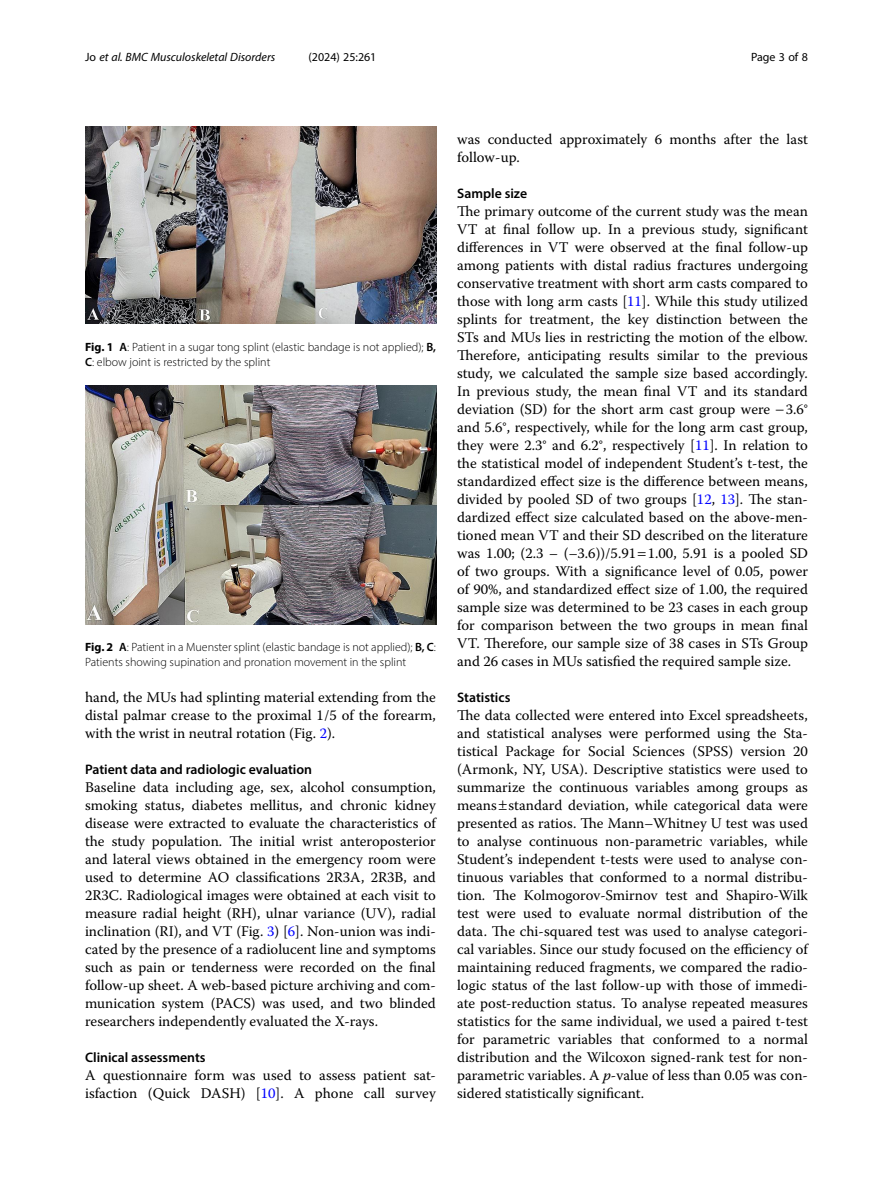
<style>
.page{position:relative;width:893px;height:1191px;background:#fff}
.page>*{position:absolute;margin:0;border:0;box-sizing:border-box;transform-origin:0 0}
.Body_Text{font:14.7px/18px "Warnock Pro";color:#000;text-align:justify}
.Head_2{font:600 13.8px "Myriad Pro";color:#000}
.Figure_Caption{font:300 12px/15px "Myriad Pro";color:#000}
.t1{font:italic 12px "Myriad Pro";color:#000}
.t2{font:12px "Myriad Pro";color:#000}
.s1{font-style:normal}
.s2{font-weight:700}
.s3{font-weight:600}
.s4{color:#00f}
.s5{font-style:italic}
</style>
<div class="page">
<img style="left:85px;top:385px;width:351px;height:239px">
<img style="left:85px;top:126px;width:351px;height:198px">
<p class="t1" style="left:85px;top:50px;width:192px"><span class="s1">Jo</span> et al. BMC Musculoskeletal Disorders</p>
<p class="t2" style="left:308px;top:50px;width:70px">(2024) 25:261</p>
<p class="t2" style="left:751px;top:50px;width:58px">Page 3 of 8</p>
<p class="Figure_Caption" style="left:85px;top:339px;width:352px"><span class="s2">Fig. 1</span> <span class="s3">A</span>: Patient in a sugar tong splint (elastic bandage is not applied); <span class="s3">B,<br>C</span>: elbow joint is restricted by the splint</p>
<p class="Figure_Caption" style="left:85px;top:639px;width:352px"><span class="s2">Fig. 2</span> <span class="s3">A</span>: Patient in a Muenster splint (elastic bandage is not applied); <span class="s3">B, C</span>:<br>Patients showing supination and pronation movement in the splint</p>
<p class="Body_Text" style="left:85px;top:688px;width:352px">hand, the MUs had splinting material extending from the distal palmar crease to the proximal 1/5 of the forearm, with the wrist in neutral rotation (Fig. <span class="s4">2</span>).</p>
<p class="Head_2" style="left:85px;top:761px;width:229px">Patient data and radiologic evaluation</p>
<p class="Body_Text" style="left:85px;top:778px;width:352px">Baseline data including age, sex, alcohol consumption, smoking status, diabetes mellitus, and chronic kidney disease were extracted to evaluate the characteristics of the study population. The initial wrist anteroposterior and lateral views obtained in the emergency room were used to determine AO classifications 2R3A, 2R3B, and 2R3C. Radiological images were obtained at each visit to measure radial height (RH), ulnar variance (UV), radial inclination (RI), and VT (Fig. <span class="s4">3</span>) [<span class="s4">6</span>]. Non-union was indi&shy;cated by the presence of a radiolucent line and symptoms such as pain or tenderness were recorded on the final follow-up sheet. A web-based picture archiving and com&shy;munication system (PACS) was used, and two blinded researchers independently evaluated the X-rays.</p>
<p class="Head_2" style="left:85px;top:1049px;width:122px">Clinical assessments</p>
<p class="Body_Text" style="left:85px;top:1066px;width:352px">A questionnaire form was used to assess patient sat&shy;isfaction (Quick DASH) [<span class="s4">10</span>]. A phone call survey</p>
<p class="Body_Text" style="left:457px;top:130px;width:352px">was conducted approximately 6 months after the last follow-up.</p>
<p class="Head_2" style="left:457px;top:185px;width:72px">Sample size</p>
<p class="Body_Text" style="left:457px;top:202px;width:352px">The primary outcome of the current study was the mean VT at final follow up. In a previous study, significant differences in VT were observed at the final follow-up among patients with distal radius fractures undergoing conservative treatment with short arm casts compared to those with long arm casts [<span class="s4">11</span>]. While this study utilized splints for treatment, the key distinction between the STs and MUs lies in restricting the motion of the elbow.<br>Therefore, anticipating results similar to the previous study, we calculated the sample size based accordingly.<br>In previous study, the mean final VT and its standard deviation (SD) for the short arm cast group were −3.6° and 5.6°, respectively, while for the long arm cast group, they were 2.3° and 6.2°, respectively [<span class="s4">11</span>]. In relation to the statistical model of independent Student’s t-test, the standardized effect size is the difference between means, divided by pooled SD of two groups [<span class="s4">12</span>, <span class="s4">13</span>]. The stan&shy;dardized effect size calculated based on the above-men&shy;tioned mean VT and their SD described on the literature was 1.00; (2.3 – (–3.6))/5.91 1.00, 5.91 is a pooled SD of two groups. With a significance level of 0.05, power of 90%, and standardized effect size of 1.00, the required sample size was determined to be 23 cases in each group for comparison between the two groups in mean final VT. Therefore, our sample size of 38 cases in STs Group and 26 cases in MUs satisfied the required sample size.</p>
<p class="Head_2" style="left:457px;top:689px;width:55px">Statistics</p>
<p class="Body_Text" style="left:457px;top:706px;width:352px">The data collected were entered into Excel spreadsheets, and statistical analyses were performed using the Sta&shy;tistical Package for Social Sciences (SPSS) version 20 (Armonk, NY, USA). Descriptive statistics were used to summarize the continuous variables among groups as means standard deviation, while categorical data were presented as ratios. The Mann–Whitney U test was used to analyse continuous non-parametric variables, while Student’s independent t-tests were used to analyse con&shy;tinuous variables that conformed to a normal distribu&shy;tion. The Kolmogorov-Smirnov test and Shapiro-Wilk test were used to evaluate normal distribution of the data. The chi-squared test was used to analyse categori&shy;cal variables. Since our study focused on the efficiency of maintaining reduced fragments, we compared the radio&shy;logic status of the last follow-up with those of immedi&shy;ate post-reduction status. To analyse repeated measures statistics for the same individual, we used a paired t-test for parametric variables that conformed to a normal distribution and the Wilcoxon signed-rank test for non&shy;parametric variables. A <span class="s5">p</span>-value of less than 0.05 was con&shy;sidered statistically significant.</p>
</div>
